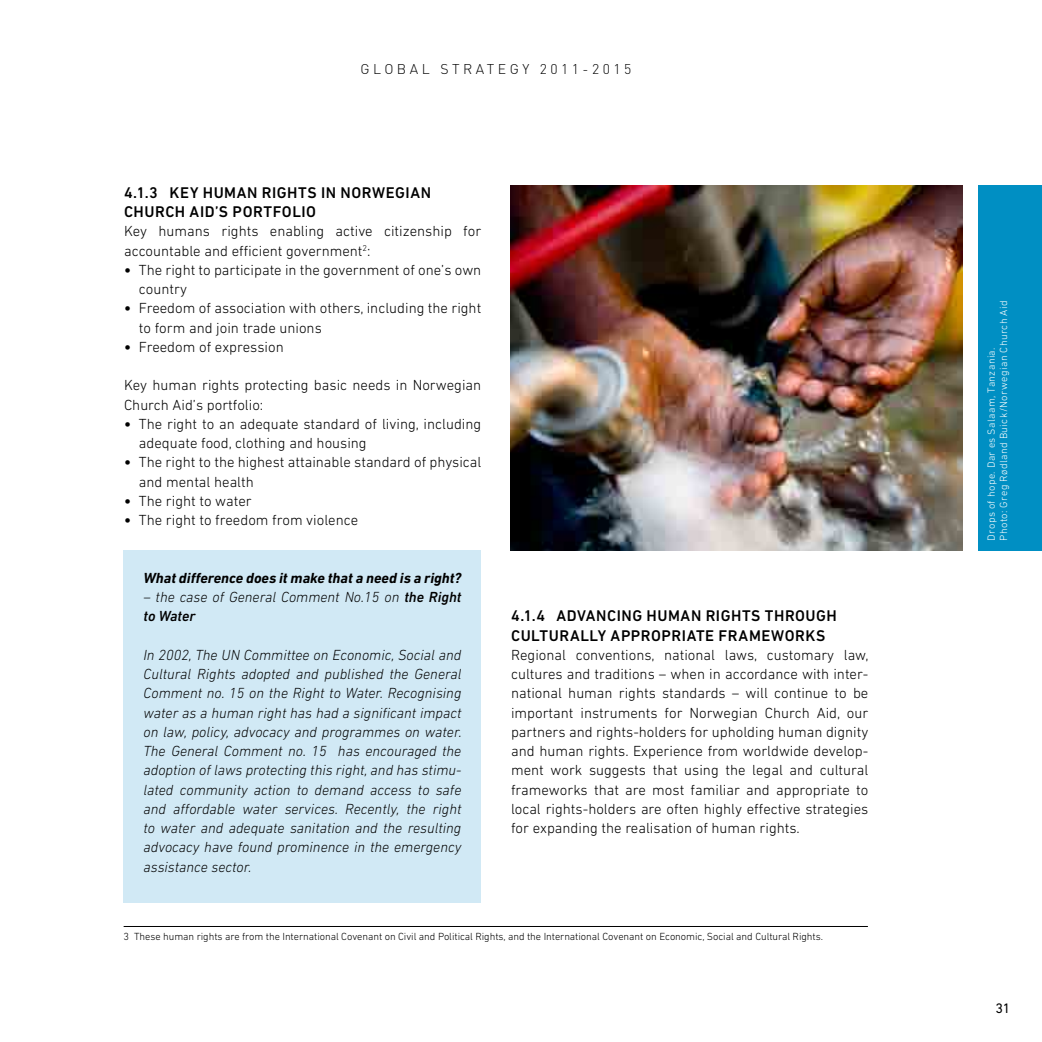
<style>
.page{position:relative;width:1042px;height:1042px;background:#fff}
.page>*{position:absolute;margin:0;border:0;box-sizing:border-box;transform-origin:0 0}
.t1{font:500 15.75px/19.2px "DIN Next LT Pro";letter-spacing:.035em;color:#000}
.t2{font:300 14.88px/19.2px "DIN Next LT Pro";color:#000}
.t3{font:italic 300 14.88px/19.2px "DIN Next LT Pro";color:#000}
.t4{font:italic 700 14.88px "DIN Next LT Pro";color:#000}
.t5{font:300 14px "DIN";letter-spacing:.25em;color:#000}
.t6{font:14px "DIN Next LT Pro";color:#000}
.t7{font:300 10.5px "DIN Next LT Pro";letter-spacing:-.005em;color:#000}
.t8{font:300 10.5px/12.2px "DIN Next LT Pro";letter-spacing:.04em;color:#fff}
.s1{font-weight:700}
.s2{font-weight:500}
</style>
<div class="page">
<hr style="left:124px;top:926px;width:744px;height:1px;background:#000">
<div style="left:124px;top:551px;width:357px;height:352px;background:#d1e9f5"></div>
<img style="left:511px;top:185px;width:451px;height:366px">
<div style="left:978px;top:185px;width:64px;height:366px;background:#008fc3"></div>
<p class="t5" style="left:360px;top:61px;width:272px">GLOBAL STRATEGY 2011-2015</p>
<p class="t1" style="left:124px;top:183px;width:308px">4.1.3 KEY HUMAN RIGHTS IN NORWEGIAN<br>CHURCH AID’S PORT</p>
<p class="t1" style="left:273px;top:202px;width:43px">FOLIO</p>
<p class="t2" style="left:124px;top:221px;width:359px">Key humans rights enabling active citizenship for accountable and efficient government<sup>2</sup>:</p>
<p class="t2" style="left:139px;top:260px;width:344px;text-indent:-15px"><span class="s1">•</span>• The right to participate in the government of one’s own country</p>
<p class="t2" style="left:139px;top:298px;width:344px;text-indent:-15px"><span class="s1">•</span>• Freedom of association with others, including the right to form and join trade unions</p>
<p class="t2" style="left:124px;top:337px;width:161px"><span class="s1">•</span>• Freedom of expression</p>
<p class="t2" style="left:124px;top:375px;width:359px">Key human rights protecting basic needs in Norwegian<br>Church Aid’s portfolio:</p>
<p class="t2" style="left:139px;top:414px;width:344px;text-indent:-15px"><span class="s1">•</span>• The right to an adequate standard of living, including adequate food, clothing and housing</p>
<p class="t2" style="left:139px;top:452px;width:344px;text-indent:-15px"><span class="s1">•</span>• The right to the highest attainable standard of physical and mental health</p>
<p class="t2" style="left:124px;top:491px;width:129px"><span class="s1">•</span>• The right to water</p>
<p class="t2" style="left:124px;top:510px;width:236px"><span class="s1">•</span>• The right to freedom from violence</p>
<p class="t4" style="left:143px;top:569px;width:319px">What difference does it make that a need is a right?</p>
<p class="t3" style="left:143px;top:587px;width:319px">– the case of General Comment No.15 on <span class="s2">the Right to Water</span></p>
<p class="t3" style="left:143px;top:645px;width:320px;text-align:justify">In 2002, The UN Committee on Economic, Social and Cultural Rights adopted and published the General Comment no. 15 on the Right to Water. Recognising water as a human right has had a significant impact on law, policy, advocacy and programmes on water.<br>The General Comment no. 15 has encouraged the adoption of laws protecting this right, and has stimu&shy;lated community action to demand access to safe and affordable water services. Recently, the right to water and adequate sanitation and the resulting advocacy have found prominence in the emergency assistance sector.</p>
<p class="t1" style="left:511px;top:606px;width:327px">4.1.4 ADVANCING HUMAN RIGHTS THROUGH<br>CULTURALLY</p>
<p class="t1" style="left:610px;top:625px;width:86px">APPROPRIATE</p>
<p class="t1" style="left:718px;top:625px;width:107px">FRAMEWORKS</p>
<p class="t2" style="left:511px;top:645px;width:359px;text-align:justify">Regional conventions, national laws, customary law, cultures and traditions – when in accordance with inter&shy;national human rights standards – will continue to be important instruments for Norwegian Church Aid, our partners and rights-holders for upholding human dignity and human rights. Experience from worldwide develop&shy;ment work suggests that using the legal and cultural frameworks that are most familiar and appropriate to local rights-holders are often highly effective strategies for expanding the realisation of human rights.</p>
<p class="t7" style="left:124px;top:930px;width:701px">3 These human rights are from the International Covenant on Civil and Political Rights, and the International Covenant on Economic, Social and Cultural Rights.</p>
<p class="t8" style="left:985px;top:541px;width:242px;rotate:-90deg">Drops of hope. Dar es Salaam, Tanzania.<br>Photo: Greg Rødland Buick/Norwegian Church Aid</p>
<p class="t6" style="left:995px;top:1000px;width:17px">31</p>
</div>
